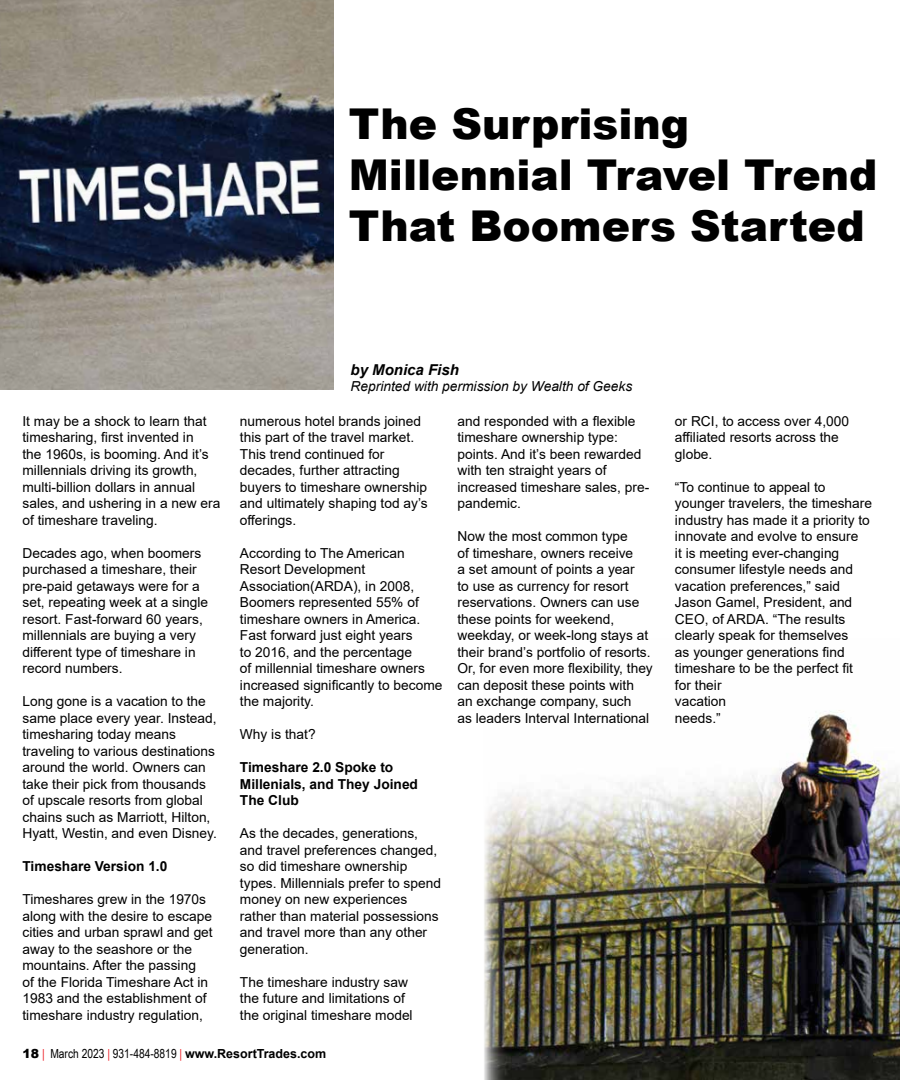
<style>
.page{position:relative;width:900px;height:1080px;background:#fff}
.page>*{position:absolute;margin:0;border:0;box-sizing:border-box;transform-origin:0 0}
.t1{font:900 42.5px/51px "Arial";color:#000}
.t2{font:italic 700 15px "Arial";color:#000}
.t3{font:13.75px/16.5px "Arial";color:#000}
.t4{font:700 13.75px/16.5px "Arial";color:#000}
.t5{font:italic 13.75px "Arial";color:#000}
.t6{font:12.5px "Arial Narrow";color:#000}
.s1{font-family:"Arial";font-weight:900}
.s2{color:#ed1d24}
.s3{font-family:"Arial";font-weight:700}
</style>
<div class="page">
<img style="left:484px;top:710px;width:416px;height:370px">
<img style="left:0;top:0;width:334px;height:390px">
<h1 class="t1" style="left:349px;top:97px;width:530px">The Surprising<br>Millennial Travel Trend<br>That Boomers Started</h1>
<p class="t3" style="left:22px;top:413px;width:199px">It may be a shock to learn that timesharing, first invented in<br>the 1960s, is booming. And it’s millennials driving its growth, multi-billion dollars in annual sales, and ushering in a new era of timeshare traveling.</p>
<p class="t3" style="left:22px;top:545px;width:187px">Decades ago, when boomers purchased a timeshare, their pre-paid getaways were for a set, repeating week at a single resort. Fast-forward 60 years, millennials are buying a very different type of timeshare in record numbers.</p>
<p class="t3" style="left:22px;top:693px;width:196px">Long gone is a vacation to the same place every year. Instead, timesharing today means traveling to various destinations around the world. Owners can take their pick from thousands of upscale resorts from global chains such as Marriott, Hilton,<br>Hyatt, Westin, and even Disney.</p>
<p class="t4" style="left:22px;top:858px;width:146px">Timeshare Version 1.0</p>
<p class="t3" style="left:22px;top:891px;width:192px">Timeshares grew in the 1970s along with the desire to escape cities and urban sprawl and get away to the seashore or the mountains. After the passing<br>of the Florida Timeshare Act in<br>1983 and the establishment of timeshare industry regulation,</p>
<p class="t2" style="left:351px;top:360px;width:110px">by Monica Fish</p>
<p class="t5" style="left:351px;top:378px;width:283px">Reprinted with permission by Wealth of Geeks</p>
<p class="t3" style="left:240px;top:413px;width:189px">numerous hotel brands joined this part of the travel market.<br>This trend continued for decades, further attracting buyers to timeshare ownership and ultimately shaping tod ay’s offerings.</p>
<p class="t3" style="left:240px;top:545px;width:204px">According to The American<br>Resort Development<br>Association(ARDA), in 2008,<br>Boomers represented 55% of timeshare owners in America.<br>Fast forward just eight years<br>to 2016, and the percentage<br>of millennial timeshare owners increased significantly to become the majority.</p>
<p class="t3" style="left:240px;top:726px;width:77px">Why is that?</p>
<p class="t4" style="left:240px;top:759px;width:180px">Timeshare 2.0 Spoke to<br>Millenials, and They Joined<br>The Club</p>
<p class="t3" style="left:240px;top:825px;width:202px">As the decades, generations, and travel preferences changed, so did timeshare ownership types. Millennials prefer to spend money on new experiences rather than material possessions and travel more than any other generation.</p>
<p class="t3" style="left:240px;top:974px;width:174px">The timeshare industry saw the future and limitations of the original timeshare model</p>
<p class="t3" style="left:457px;top:413px;width:193px">and responded with a flexible timeshare ownership type: points. And it’s been rewarded with ten straight years of increased timeshare sales, pre&shy;pandemic.</p>
<p class="t3" style="left:457px;top:528px;width:197px">Now the most common type<br>of timeshare, owners receive<br>a set amount of points a year<br>to use as currency for resort reservations. Owners can use these points for weekend, weekday, or week-long stays at their brand’s portfolio of resorts.<br>Or, for even more flexibility, they can deposit these points with<br>an exchange company, such<br>as leaders Interval International</p>
<p class="t6" style="left:22px;top:1044px;width:305px"><span class="s1">18</span> <span class="s2">|</span> March 2023 <span class="s2">|</span> 931-484-8819 <span class="s2">|</span> <span class="s3">www.ResortTrades.com</span></p>
<p class="t3" style="left:675px;top:413px;width:176px">or RCI, to access over 4,000 affiliated resorts across the globe.</p>
<p class="t3" style="left:675px;top:479px;width:199px">“To continue to appeal to younger travelers, the timeshare industry has made it a priority to innovate and evolve to ensure<br>it is meeting ever-changing consumer lifestyle needs and vacation preferences,” said<br>Jason Gamel, President, and<br>CEO, of ARDA. “The results clearly speak for themselves<br>as younger generations find timeshare to be the perfect fit for their<br>vacation<br>needs.”</p>
</div>
